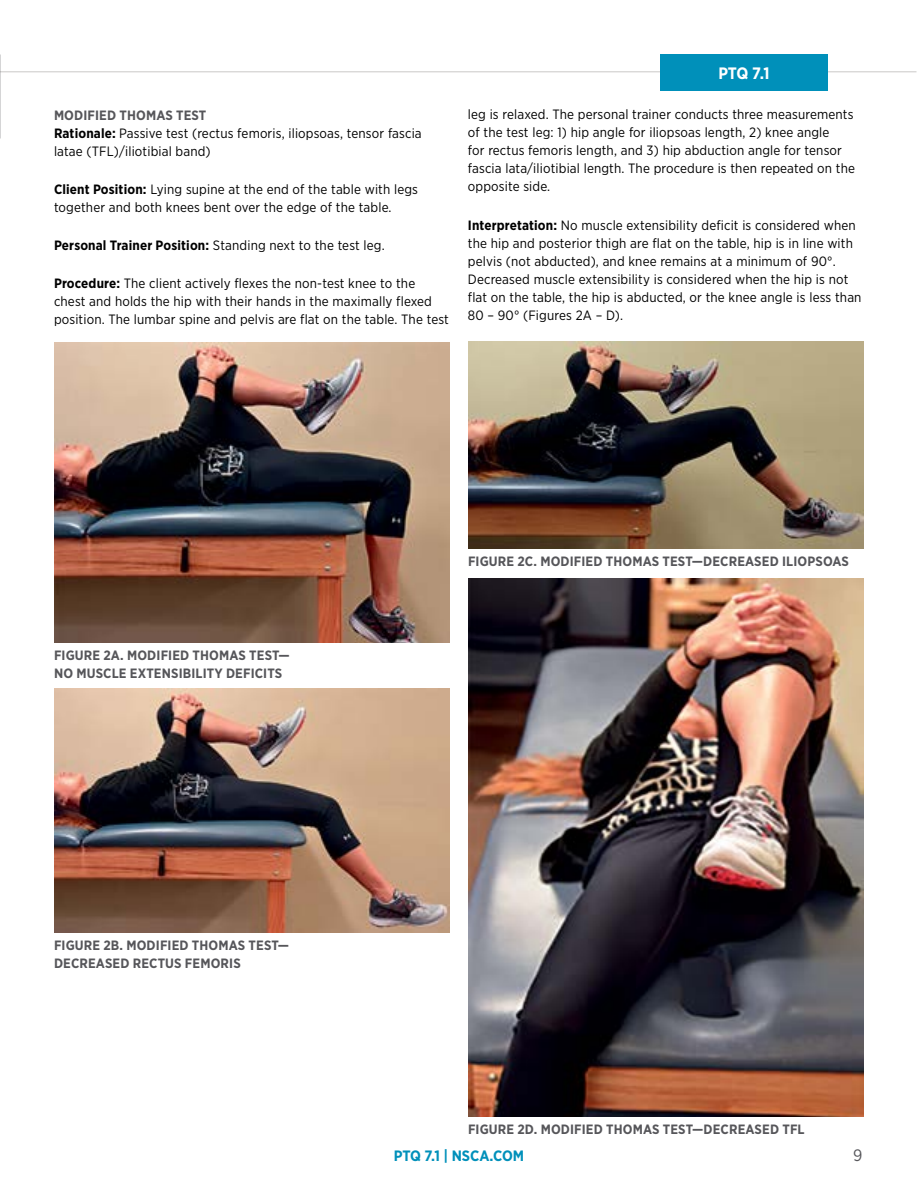
<style>
.page{position:relative;width:918px;height:1188px;background:#fff}
.page>*{position:absolute;margin:0;border:0;box-sizing:border-box;transform-origin:0 0}
.t1{font:700 16.5px "Gotham Narrow";color:#fff}
.t2{font:16.5px "Gotham Narrow";color:#56565a}
.t3{font:700 15px "Gotham Narrow";color:#0090ba}
.t4{font:13.5px/18px "Gotham Narrow";letter-spacing:.01em;color:#000}
.t5{font:700 13.5px/18px "Gotham Narrow";letter-spacing:.01em;color:#56565a}
.s1{font-weight:700;color:#56565a}
.s2{font-weight:700}
</style>
<div class="page">
<hr style="left:0;top:71px;width:916px;height:1px;background:#cac8c7">
<div style="left:660px;top:54px;width:168px;height:36px;background:#0090ba"></div>
<img style="left:468px;top:342px;width:396px;height:207px">
<img style="left:54px;top:688px;width:396px;height:244px">
<img style="left:54px;top:343px;width:396px;height:300px">
<img style="left:468px;top:579px;width:396px;height:537px">
<p class="t4" style="left:54px;top:106px;width:369px"><span class="s1">MODIFIED THOMAS TEST<br></span><span class="s2">Rationale:</span> Passive test (rectus femoris, iliopsoas, tensor fascia latae (TFL)/iliotibial band)</p>
<p class="t4" style="left:54px;top:180px;width:366px"><span class="s2">Client Position:</span> Lying supine at the end of the table with legs together and both knees bent over the edge of the table.</p>
<p class="t4" style="left:54px;top:236px;width:332px"><span class="s2">Personal Trainer Position:</span> Standing next to the test leg.</p>
<p class="t4" style="left:54px;top:274px;width:396px"><span class="s2">Procedure:</span> The client actively flexes the non-test knee to the chest and holds the hip with their hands in the maximally flexed position. The lumbar spine and pelvis are flat on the table. The test</p>
<p class="t1" style="left:718px;top:62px;width:53px">PTQ 7.1</p>
<p class="t4" style="left:468px;top:105px;width:389px">leg is relaxed. The personal trainer conducts three measurements of the test leg: 1) hip angle for iliopsoas length, 2) knee angle<br>for rectus femoris length, and 3) hip abduction angle for tensor fascia lata/iliotibial length. The procedure is then repeated on the opposite side.</p>
<p class="t4" style="left:468px;top:216px;width:395px"><span class="s2">Interpretation:</span> No muscle extensibility deficit is considered when the hip and posterior thigh are flat on the table, hip is in line with pelvis (not abducted), and knee remains at a minimum of 90°.<br>Decreased muscle extensibility is considered when the hip is not flat on the table, the hip is abducted, or the knee angle is less than 80 – 90° (Figures 2A – D).</p>
<p class="t5" style="left:54px;top:646px;width:237px">FIGURE 2A. MODIFIED THOMAS TEST—<br>NO MUSCLE EXTENSIBILITY DEFICITS</p>
<p class="t5" style="left:468px;top:552px;width:382px">FIGURE 2C. MODIFIED THOMAS TEST—DECREASED ILIOPSOAS</p>
<p class="t5" style="left:54px;top:936px;width:237px">FIGURE 2B. MODIFIED THOMAS TEST—<br>DECREASED RECTUS FEMORIS</p>
<p class="t5" style="left:468px;top:1120px;width:338px">FIGURE 2D. MODIFIED THOMAS TEST—DECREASED TFL</p>
<p class="t3" style="left:394px;top:1146px;width:132px">PTQ 7.1 | NSCA.COM</p>
<p class="t2" style="left:853px;top:1145px;width:11px">9</p>
</div>
